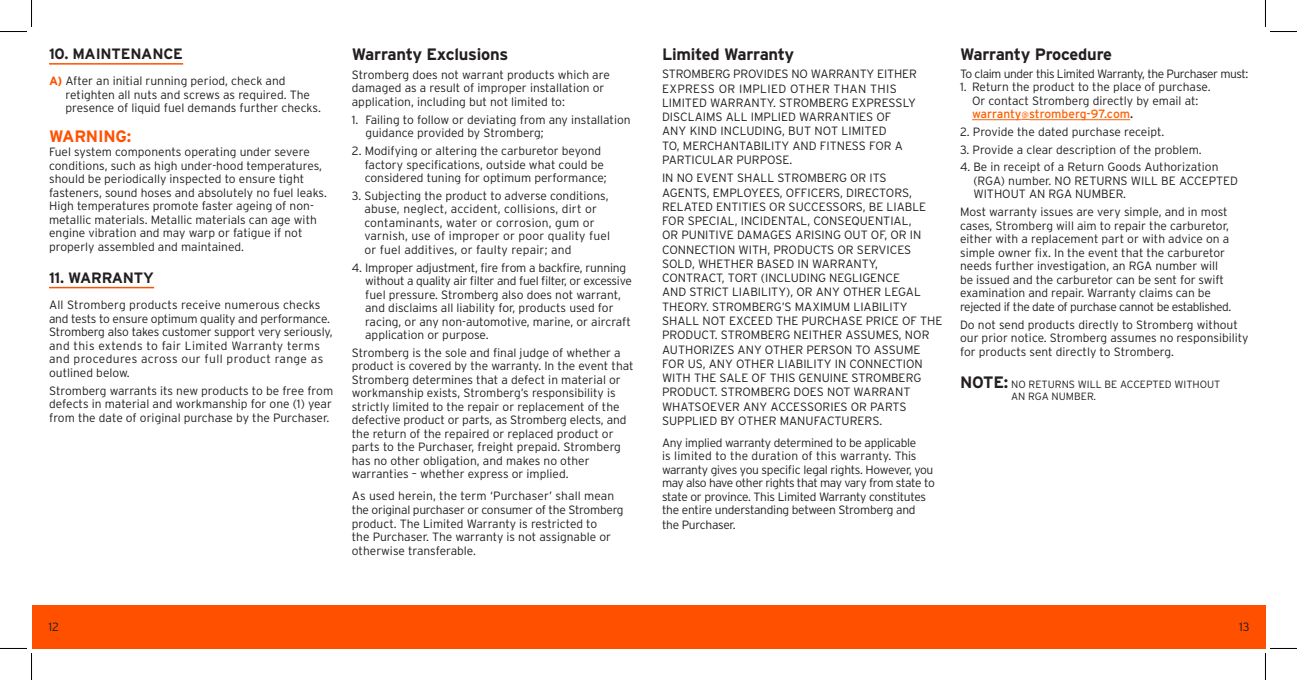
<style>
.page{position:relative;width:1297px;height:680px;background:#fff}
.page>*{position:absolute;margin:0;border:0;box-sizing:border-box;transform-origin:0 0}
.Body_Copy_1{font:700 16.5px "Interstate";letter-spacing:-.015em;color:#231f20}
.Body_Copy_1-2{font:700 16.5px "Interstate";letter-spacing:-.015em;color:#ff5000}
.t1{font:700 15px "Interstate";letter-spacing:-.015em;color:#231f20}
.Body_Copy_1-3{font:300 12px/13.5px "Interstate";color:#231f20}
.Body_Copy_1-4{font:300 12px/13.6px "Interstate";letter-spacing:-.025em;color:#231f20}
.Body_Copy_1_INDENT{font:300 12px/13.5px "Interstate";color:#231f20}
.Body_Copy_1-5{font:300 12px "Interstate";letter-spacing:-.035em;color:#231f20}
.Body_Copy_1-6{font:300 10.5px/12px "Interstate";color:#231f20}
.s1{font-weight:700;color:#ff5000}
.s2{font-weight:400;color:#ff5e00}
.s3{font-weight:400;font-size:9px;color:#ff5e00}
.s4{font-weight:400}
.s5{font-weight:700;font-size:16.5px}
</style>
<div class="page">
<hr style="left:49px;top:63px;width:134px;height:2px;background:#ff5000">
<hr style="left:49px;top:287px;width:105px;height:1px;background:#ff5000">
<hr style="left:971px;top:119px;width:50px;height:1px;background:#ff5e00">
<hr style="left:1028px;top:119px;width:101px;height:1px;background:#ff5e00">
<div style="left:32px;top:605px;width:1233px;height:43px;background:#ff5000"></div>
<svg style="left:0;top:0;width:32px;height:32px"></svg>
<svg style="left:0;top:648px;width:32px;height:32px"></svg>
<svg style="left:1265px;top:0;width:31px;height:32px"></svg>
<svg style="left:1264px;top:648px;width:32px;height:32px"></svg>
<p class="t1" style="left:49px;top:45px;width:135px">10. MAINTENANCE</p>
<p class="Body_Copy_1_INDENT" style="left:66px;top:74px;width:257px;text-indent:-16px"><span class="s1">A)</span> After an initial running period, check and retighten all nuts and screws as required. The presence of liquid fuel demands further checks.</p>
<p class="Body_Copy_1-2" style="left:49px;top:127px;width:84px">WARNING:</p>
<p class="Body_Copy_1-3" style="left:49px;top:145px;width:279px">Fuel system components operating under severe conditions, such as high under-hood temperatures, should be periodically inspected to ensure tight fasteners, sound hoses and absolutely no fuel leaks.<br>High temperatures promote faster ageing of non&shy;metallic materials. Metallic materials can age with engine vibration and may warp or fatigue if not properly assembled and maintained.</p>
<p class="t1" style="left:49px;top:269px;width:106px">11. WARRANTY</p>
<p class="Body_Copy_1-3" style="left:49px;top:298px;width:285px">All Stromberg products receive numerous checks and tests to ensure optimum quality and performance.<br>Stromberg also takes customer support very seriously, and this extends to fair Limited Warranty terms and procedures across our full product range as outlined below.</p>
<p class="Body_Copy_1-3" style="left:49px;top:383px;width:285px;text-align:justify">Stromberg warrants its new products to be free from defects in material and workmanship for one (1) year from the date of original purchase by the Purchaser.</p>
<p class="Body_Copy_1" style="left:352px;top:45px;width:158px">Warranty Exclusions</p>
<p class="Body_Copy_1-3" style="left:352px;top:68px;width:259px">Stromberg does not warrant products which are damaged as a result of improper installation or application, including but not limited to:</p>
<p class="Body_Copy_1-3" style="left:365px;top:113px;width:267px;text-indent:-13px">1. Failing to follow or deviating from any installation guidance provided by Stromberg;</p>
<p class="Body_Copy_1-3" style="left:364px;top:144px;width:243px;text-indent:-13px">2. Modifying or altering the carburetor beyond factory specifications, outside what could be considered tuning for optimum performance;</p>
<p class="Body_Copy_1-3" style="left:364px;top:189px;width:247px;text-indent:-13px">3. Subjecting the product to adverse conditions, abuse, neglect, accident, collisions, dirt or contaminants, water or corrosion, gum or varnish, use of improper or poor quality fuel or fuel additives, or faulty repair; and</p>
<p class="Body_Copy_1-3" style="left:365px;top:260px;width:268px;text-indent:-13px">4. Improper adjustment, fire from a backfire, running without a quality air filter and fuel filter, or excessive fuel pressure. Stromberg also does not warrant, and disclaims all liability for, products used for racing, or any non-automotive, marine, or aircraft application or purpose.</p>
<p class="Body_Copy_1-3" style="left:352px;top:346px;width:283px">Stromberg is the sole and final judge of whether a product is covered by the warranty. In the event that Stromberg determines that a defect in material or workmanship exists, Stromberg’s responsibility is strictly limited to the repair or replacement of the defective product or parts, as Stromberg elects, and the return of the repaired or replaced product or parts to the Purchaser, freight prepaid. Stromberg has no other obligation, and makes no other warranties – whether express or implied.</p>
<p class="Body_Copy_1-3" style="left:352px;top:489px;width:273px">As used herein, the term ‘Purchaser’ shall mean the original purchaser or consumer of the Stromberg product. The Limited Warranty is restricted to<br>the Purchaser. The warranty is not assignable or otherwise transferable.</p>
<p class="Body_Copy_1" style="left:662px;top:45px;width:134px">Limited Warranty</p>
<p class="Body_Copy_1-3" style="left:662px;top:67px;width:256px;line-height:14.2px">STROMBERG PROVIDES NO WARRANTY EITHER EXPRESS OR IMPLIED OTHER THAN THIS LIMITED WARRANTY. STROMBERG EXPRESSLY DISCLAIMS ALL IMPLIED WARRANTIES OF ANY KIND INCLUDING, BUT NOT LIMITED<br>TO, MERCHANTABILITY AND FITNESS FOR A PARTICULAR PURPOSE.</p>
<p class="Body_Copy_1-3" style="left:662px;top:171px;width:282px;line-height:14.2px">IN NO EVENT SHALL STROMBERG OR ITS<br>AGENTS, EMPLOYEES, OFFICERS, DIRECTORS, RELATED ENTITIES OR SUCCESSORS, BE LIABLE FOR SPECIAL, INCIDENTAL, CONSEQUENTIAL,<br>OR PUNITIVE DAMAGES ARISING OUT OF, OR IN CONNECTION WITH, PRODUCTS OR SERVICES SOLD, WHETHER BASED IN WARRANTY, CONTRACT, TORT (INCLUDING NEGLIGENCE<br>AND STRICT LIABILITY), OR ANY OTHER LEGAL THEORY. STROMBERG’S MAXIMUM LIABILITY SHALL NOT EXCEED THE PURCHASE PRICE OF THE PRODUCT. STROMBERG NEITHER ASSUMES, NOR AUTHORIZES ANY OTHER PERSON TO ASSUME FOR US, ANY OTHER LIABILITY IN CONNECTION WITH THE SALE OF THIS GENUINE STROMBERG PRODUCT. STROMBERG DOES NOT WARRANT WHATSOEVER ANY ACCESSORIES OR PARTS SUPPLIED BY OTHER MANUFACTURERS.</p>
<p class="Body_Copy_1-4" style="left:662px;top:435px;width:274px">Any implied warranty determined to be applicable<br>is limited to the duration of this warranty. This warranty gives you specific legal rights. However, you may also have other rights that may vary from state to state or province. This Limited Warranty constitutes the entire understanding between Stromberg and the Purchaser.</p>
<p class="Body_Copy_1" style="left:959px;top:45px;width:153px">Warranty Procedure</p>
<p class="Body_Copy_1-5" style="left:959px;top:67px;width:290px">To claim under this Limited Warranty, the Purchaser must:</p>
<p class="Body_Copy_1-3" style="left:971px;top:80px;width:240px;text-indent:-12px">1. Return the product to the place of purchase.<br>Or contact Stromberg directly by email at: <span class="s2">warranty</span><span class="s3">@</span><span class="s2">stromberg-97.com</span><span class="s4">.</span></p>
<p class="Body_Copy_1-3" style="left:959px;top:125px;width:206px">2. Provide the dated purchase receipt.</p>
<p class="Body_Copy_1-3" style="left:959px;top:142px;width:243px">3. Provide a clear description of the problem.</p>
<p class="Body_Copy_1-3" style="left:973px;top:160px;width:266px;text-indent:-13px">4. Be in receipt of a Return Goods Authorization (RGA) number. NO RETURNS WILL BE ACCEPTED<br>WITHOUT AN RGA NUMBER.</p>
<p class="Body_Copy_1-3" style="left:959px;top:205px;width:273px">Most warranty issues are very simple, and in most cases, Stromberg will aim to repair the carburetor, either with a replacement part or with advice on a simple owner fix. In the event that the carburetor needs further investigation, an RGA number will be issued and the carburetor can be sent for swift examination and repair. Warranty claims can be rejected if the date of purchase cannot be established.</p>
<p class="Body_Copy_1-3" style="left:959px;top:317px;width:290px">Do not send products directly to Stromberg without our prior notice. Stromberg assumes no responsibility for products sent directly to Stromberg.</p>
<p class="Body_Copy_1-6" style="left:1010px;top:378px;width:211px;text-indent:-51px"><span class="s5">NOTE:</span> NO RETURNS WILL BE ACCEPTED WITHOUT<br>AN RGA NUMBER.</p>
<p class="Body_Copy_1-3" style="left:48px;top:620px;width:12px">12</p>
<p class="Body_Copy_1-3" style="left:1238px;top:620px;width:12px">13</p>
</div>
